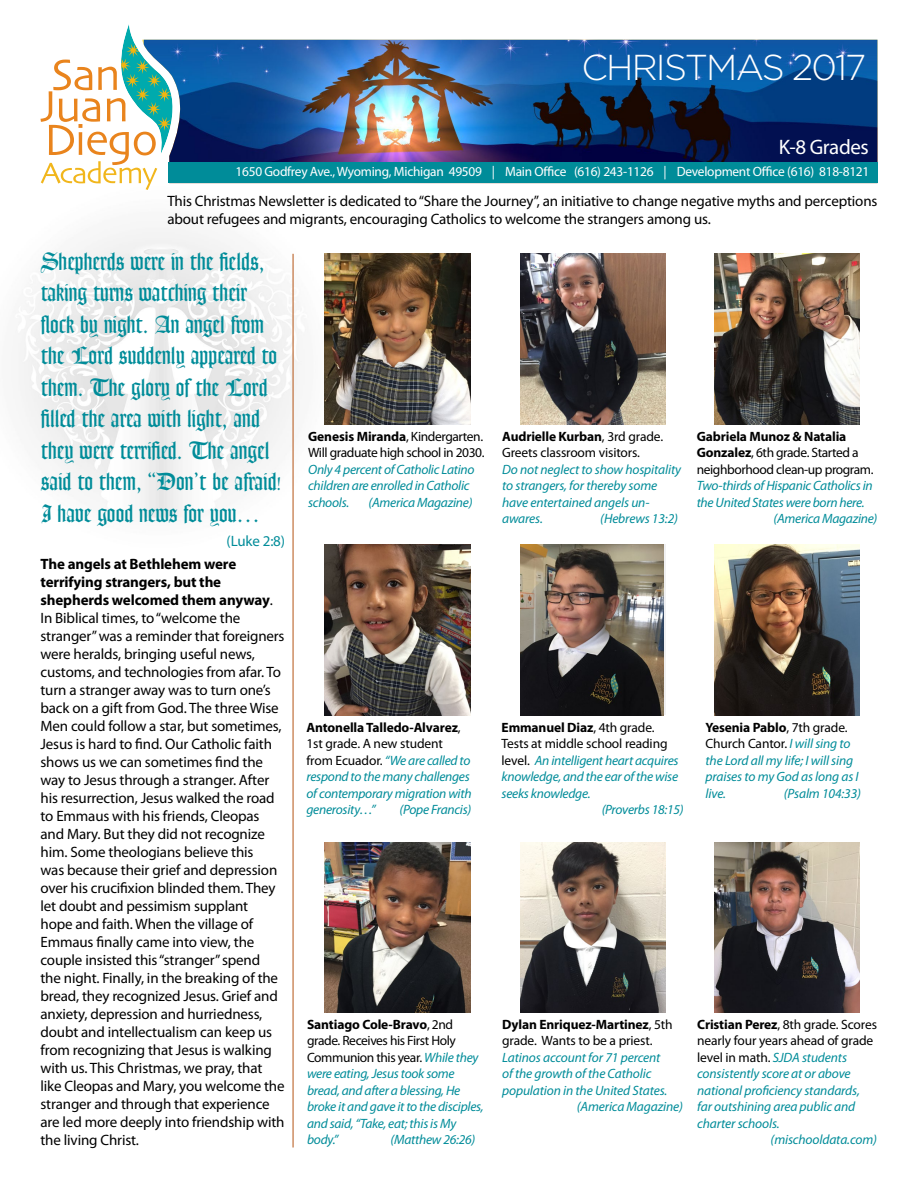
<style>
.page{position:relative;width:918px;height:1188px;background:#fff}
.page>*{position:absolute;margin:0;border:0;box-sizing:border-box;transform-origin:0 0}
.t1{font:300 36px "Gotham";letter-spacing:-.05em;color:#fff}
.t2{font:24px/31.5px "Goudy Text";letter-spacing:-.01em;color:#008c99}
.t3{font:21px "Myriad Pro";letter-spacing:-.02em;color:#fff}
.t4{font:15px/18px "Myriad Pro";letter-spacing:-.01em;color:#000}
.t5{font:15px "Myriad Pro";color:#008c99}
.t6{font:italic 13.5px/16.5px "Myriad Pro";letter-spacing:-.02em;color:#008c99}
.t7{font:13.5px/16.5px "Myriad Pro";letter-spacing:-.01em;color:#000}
.t8{font:13.5px/16.5px "Myriad Pro";letter-spacing:-.03em;color:#000}
.t9{font:13.5px "Myriad Pro";letter-spacing:-.02em;color:#fff}
.t10{font:700 13.5px "Myriad Pro";letter-spacing:-.01em;color:#000}
.s1{font-weight:700}
.s2{font-weight:700;font-style:normal;color:#000}
.s3{font-style:normal;color:#000}
.s4{font-weight:400}
.s5{font-style:italic;color:#008c99}
</style>
<div class="page">
<img style="left:16px;top:228px;width:323px;height:321px">
<img style="left:173px;top:40px;width:705px;height:123px">
<svg style="left:40px;top:24px;width:133px;height:166px"></svg>
<div style="left:168px;top:163px;width:710px;height:20px;background:#008c99"></div>
<hr style="left:293px;top:254px;width:1px;height:894px;background:#b45314">
<img style="left:325px;top:254px;width:145px;height:171px">
<img style="left:520px;top:254px;width:145px;height:171px">
<img style="left:715px;top:254px;width:145px;height:171px">
<img style="left:325px;top:544px;width:145px;height:171px">
<img style="left:520px;top:544px;width:143px;height:171px">
<img style="left:715px;top:544px;width:145px;height:171px">
<img style="left:325px;top:842px;width:145px;height:171px">
<img style="left:520px;top:842px;width:145px;height:171px">
<img style="left:715px;top:842px;width:145px;height:171px">
<h1 class="t1" style="left:581px;top:44px;width:287px">CHRISTMAS 2017</h1>
<h3 class="t3" style="left:779px;top:134px;width:92px">K-8 Grades</h3>
<p class="t9" style="left:236px;top:164px;width:635px">1650 Godfrey Ave., Wyoming, Michigan 49509 | Main Office (616) 243-1126 | Development Office (616) 818-8121</p>
<p class="t4" style="left:167px;top:191px;width:712px">This Christmas Newsletter is dedicated to “Share the Journey”, an initiative to change negative myths and perceptions about refugees and migrants, encouraging Catholics to welcome the strangers among us.</p>
<p class="t2" style="left:40px;top:246px;width:242px">Shepherds were in the fields, taking turns watching their flock by night. An angel from the Lord suddenly appeared to them. The glory of the Lord filled the area with light, and they were terrified. The angel said to them, “Don’t be afraid!<br>I have good news for you…</p>
<p class="t5" style="left:227px;top:532px;width:60px">(Luke 2:8)</p>
<p class="t8" style="left:308px;top:428px;width:178px"><span class="s1">Genesis Miranda</span>, Kindergarten.<br>Will graduate high school in 2030.</p>
<p class="t6" style="left:308px;top:461px;width:168px">Only 4 percent of Catholic Latino children are enrolled in Catholic schools.</p>
<p class="t7" style="left:502px;top:428px;width:162px"><span class="s1">Audrielle Kurban</span>, 3rd grade.<br>Greets classroom visitors.</p>
<p class="t6" style="left:502px;top:461px;width:181px">Do not neglect to show hospitality to strangers, for thereby some have entertained angels un&shy;awares.</p>
<p class="t8" style="left:697px;top:428px;width:178px"><span class="s1">Gabriela Munoz &amp; Natalia<br>Gonzalez</span>, 6th grade. Started a neighborhood clean-up program.</p>
<p class="t6" style="left:697px;top:477px;width:178px">Two-thirds of Hispanic Catholics in</p>
<p class="t6" style="left:697px;top:494px;width:170px">the United States were born here.</p>
<p class="t6" style="left:774px;top:510px;width:105px">(America Magazine)</p>
<p class="t6" style="left:369px;top:494px;width:105px">(America Magazine)</p>
<p class="t6" style="left:600px;top:510px;width:79px">(Hebrews 13:2)</p>
<p class="t4" style="left:40px;top:554px;width:246px"><span class="s1">The angels at Bethlehem were terrifying strangers, but the shepherds welcomed them anyway</span>.<br>In Biblical times, to “welcome the stranger” was a reminder that foreigners were heralds, bringing useful news, customs, and technologies from afar. To turn a stranger away was to turn one’s back on a gift from God. The three Wise Men could follow a star, but sometimes, Jesus is hard to find. Our Catholic faith shows us we can sometimes find the way to Jesus through a stranger. After his resurrection, Jesus walked the road to Emmaus with his friends, Cleopas and Mary. But they did not recognize him. Some theologians believe this<br>was because their grief and depression over his crucifixion blinded them. They let doubt and pessimism supplant<br>hope and faith. When the village of Emmaus finally came into view, the couple insisted this “stranger” spend<br>the night. Finally, in the breaking of the bread, they recognized Jesus. Grief and anxiety, depression and hurriedness, doubt and intellectualism can keep us from recognizing that Jesus is walking with us. This Christmas, we pray, that like Cleopas and Mary, you welcome the stranger and through that experience are led more deeply into friendship with the living Christ.</p>
<p class="t6" style="left:307px;top:719px;width:167px"><span class="s2">Antonella Talledo-Alvarez</span><span class="s3">,<br>1st grade. A new student from Ecuador.</span> “We are called to respond to the many challenges of contemporary migration with generosity…”</p>
<p class="t6" style="left:400px;top:801px;width:73px">(Pope Francis)</p>
<p class="t10" style="left:502px;top:719px;width:155px">Emmanuel Diaz<span class="s4">, 4th grade.</span></p>
<p class="t7" style="left:502px;top:735px;width:167px">Tests at middle school reading</p>
<p class="t6" style="left:502px;top:752px;width:178px"><span class="s3">level.</span> An intelligent heart acquires</p>
<p class="t6" style="left:502px;top:768px;width:178px">knowledge, and the ear of the wise</p>
<p class="t6" style="left:502px;top:785px;width:90px">seeks knowledge.</p>
<p class="t6" style="left:602px;top:801px;width:83px">(Proverbs 18:15)</p>
<p class="t6" style="left:706px;top:719px;width:155px"><span class="s2">Yesenia Pablo</span><span class="s3">, 7th grade.<br>Church Cantor.</span> I will sing to the Lord all my life; I will sing praises to my God as long as I live.</p>
<p class="t6" style="left:784px;top:785px;width:79px">(Psalm 104:33)</p>
<p class="t6" style="left:307px;top:1016px;width:178px"><span class="s2">Santiago Cole-Bravo</span><span class="s3">, 2nd grade. Receives his First Holy<br>Communion this year.</span> While they were eating, Jesus took some bread, and after a blessing, He broke it and gave it to the disciples, and said, “Take, eat; this is My body.”</p>
<p class="t6" style="left:391px;top:1131px;width:86px">(Matthew 26:26)</p>
<p class="t7" style="left:502px;top:1016px;width:172px"><span class="s1">Dylan Enriquez-Martinez</span>, 5th grade. Wants to be a priest.</p>
<p class="t6" style="left:502px;top:1049px;width:160px">Latinos account for 71 percent</p>
<p class="t6" style="left:502px;top:1065px;width:151px">of the growth of the Catholic</p>
<p class="t6" style="left:502px;top:1082px;width:167px">population in the United States.</p>
<p class="t6" style="left:577px;top:1098px;width:108px">(America Magazine)</p>
<p class="t7" style="left:697px;top:1016px;width:181px"><span class="s1">Cristian Perez</span>, 8th grade. Scores</p>
<p class="t7" style="left:697px;top:1033px;width:178px">nearly four years ahead of grade</p>
<p class="t7" style="left:697px;top:1049px;width:151px">level in math. <span class="s5">SJDA students</span></p>
<p class="t6" style="left:697px;top:1065px;width:155px">consistently score at or above</p>
<p class="t6" style="left:697px;top:1082px;width:164px">national proficiency standards,</p>
<p class="t6" style="left:697px;top:1098px;width:160px">far outshining area public and</p>
<p class="t6" style="left:697px;top:1115px;width:84px">charter schools.</p>
<p class="t6" style="left:771px;top:1131px;width:108px">(mischooldata.com)</p>
</div>
